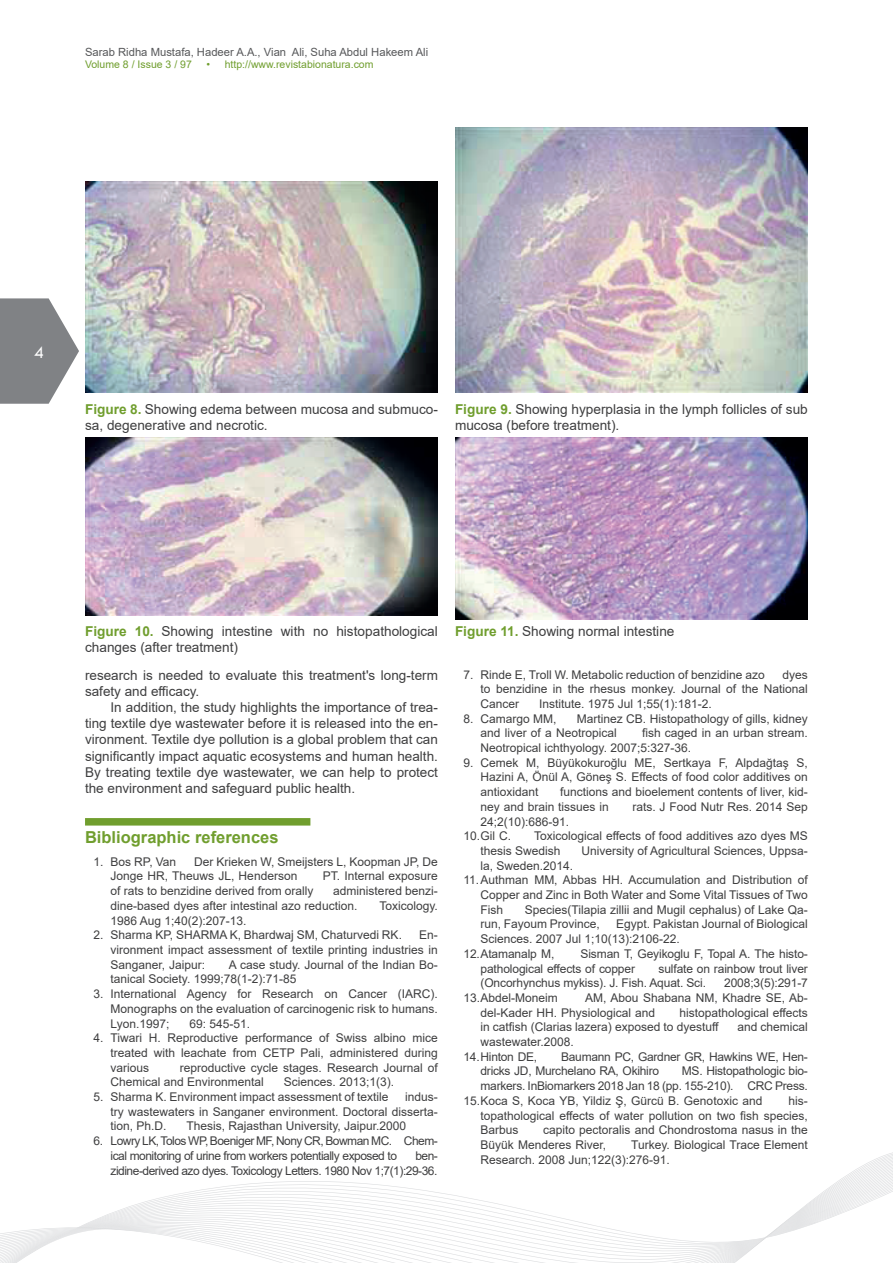
<style>
.page{position:relative;width:893px;height:1263px;background:#fff}
.page>*{position:absolute;margin:0;border:0;box-sizing:border-box;transform-origin:0 0}
.t1{font:18px "Tw Cen";color:#fff}
.t2{font:700 16.5px "Arial";color:#709e2e}
.t3{font:13.65px/16.4px "Arial";color:#3e3e3f}
.t4{font:13.5px/16.2px "Arial";color:#3e3e3f}
.t5{font:12px/14.7px "Arial";color:#3e3e3f}
.t6{font:12px/14.7px "Arial";letter-spacing:-.04em;color:#3e3e3f}
.t7{font:12px/14.7px "Arial";letter-spacing:-.02em;color:#3e3e3f}
.t8{font:11.25px "Arial";color:#57585a}
.t9{font:10.5px "Arial";color:#709e2e}
.s1{font-weight:700;color:#709e2e}
</style>
<div class="page">
<svg style="left:0;top:298px;width:79px;height:106px"></svg>
<svg style="left:0;top:1152px;width:893px;height:111px"></svg>
<div style="left:85px;top:818px;width:225px;height:7px;background:#709e2e"></div>
<img style="left:85px;top:182px;width:353px;height:210px">
<img style="left:455px;top:128px;width:353px;height:264px">
<img style="left:85px;top:437px;width:353px;height:178px">
<img style="left:455px;top:437px;width:353px;height:182px">
<p class="t8" style="left:85px;top:44px;width:345px">Sarab Ridha Mustafa, Hadeer A.A., Vian Ali, Suha Abdul Hakeem Ali</p>
<p class="t9" style="left:85px;top:57px;width:108px">Volume 8 / Issue 3 / 97</p>
<p class="t9" style="left:206px;top:57px;width:169px">• http://www.revistabionatura.com</p>
<h1 class="t1" style="left:34px;top:341px;width:11px">4</h1>
<p class="t3" style="left:85px;top:401px;width:354px"><span class="s1">Figure 8.</span> Showing edema between mucosa and submuco&shy;sa, degenerative and necrotic.</p>
<p class="t3" style="left:455px;top:401px;width:354px"><span class="s1">Figure 9.</span> Showing hyperplasia in the lymph follicles of sub mucosa (before treatment).</p>
<p class="t3" style="left:85px;top:622px;width:354px"><span class="s1">Figure 10.</span> Showing intestine with no histopathological changes (after treatment)</p>
<p class="t3" style="left:455px;top:622px;width:221px"><span class="s1">Figure 11.</span> Showing normal intestine</p>
<p class="t4" style="left:85px;top:667px;width:354px">research is needed to evaluate this treatment's long-term safety and efficacy.</p>
<p class="t4" style="left:85px;top:699px;width:354px;text-align:justify;text-indent:26px">In addition, the study highlights the importance of trea&shy;ting textile dye wastewater before it is released into the en&shy;vironment. Textile dye pollution is a global problem that can significantly impact aquatic ecosystems and human health.<br>By treating textile dye wastewater, we can help to protect the environment and safeguard public health.</p>
<h2 class="t2" style="left:85px;top:825px;width:195px">Bibliographic references</h2>
<p class="t5" style="left:94px;top:854px;width:84px">1. Bos RP, Van</p>
<p class="t5" style="left:111px;top:854px;width:329px;text-indent:84px">Der Krieken W, Smeijsters L, Koopman JP, De<br>Jonge HR, Theuws JL, Henderson</p>
<p class="t5" style="left:323px;top:869px;width:117px">PT. Internal exposure</p>
<p class="t5" style="left:111px;top:883px;width:205px">of rats to benzidine derived from orally</p>
<p class="t5" style="left:111px;top:883px;width:329px;text-indent:223px">administered benzi&shy;dine-based dyes after intestinal azo reduction.</p>
<p class="t5" style="left:379px;top:898px;width:60px">Toxicology.</p>
<p class="t5" style="left:111px;top:913px;width:138px">1986 Aug 1;40(2):207-13.</p>
<p class="t5" style="left:94px;top:928px;width:310px">2. Sharma KP, SHARMA K, Bhardwaj SM, Chaturvedi RK.</p>
<p class="t5" style="left:111px;top:928px;width:329px;text-align:justify;text-indent:309px">En&shy;vironment impact assessment of textile printing industries in Sanganer, Jaipur:</p>
<p class="t5" style="left:111px;top:957px;width:329px;text-indent:118px">A case study. Journal of the Indian Bo&shy;tanical Society. 1999;78(1-2):71-85</p>
<p class="t5" style="left:111px;top:986px;width:329px;text-align:justify;text-indent:-17px">3. International Agency for Research on Cancer (IARC).<br>Monographs on the evaluation of carcinogenic risk to humans.<br>Lyon.1997;</p>
<p class="t5" style="left:189px;top:1016px;width:62px">69: 545-51.</p>
<p class="t5" style="left:111px;top:1030px;width:329px;text-align:justify;text-indent:-17px">4. Tiwari H. Reproductive performance of Swiss albino mice treated with leachate from CETP Pali, administered during various</p>
<p class="t5" style="left:111px;top:1060px;width:329px;text-indent:69px">reproductive cycle stages. Research Journal of<br>Chemical and Environmental</p>
<p class="t5" style="left:284px;top:1075px;width:112px">Sciences. 2013;1(3).</p>
<p class="t5" style="left:94px;top:1089px;width:297px">5. Sharma K. Environment impact assessment of textile</p>
<p class="t5" style="left:111px;top:1089px;width:329px;text-align:justify;text-indent:295px">indus&shy;try wastewaters in Sanganer environment. Doctoral disserta&shy;tion, Ph.D.</p>
<p class="t5" style="left:186px;top:1119px;width:221px">Thesis, Rajasthan University, Jaipur.2000</p>
<p class="t6" style="left:111px;top:1133px;width:329px;text-indent:-17px">6. Lowry LK, Tolos WP, Boeniger MF, Nony CR, Bowman MC. Chem&shy;ical monitoring of urine from workers potentially exposed to</p>
<p class="t6" style="left:111px;top:1148px;width:329px;text-align:right">ben-<br>zidine-derived azo dyes. Toxicology Letters. 1980 Nov 1;7(1):29-36.</p>
<p class="t5" style="left:463px;top:667px;width:303px">7. Rinde E, Troll W. Metabolic reduction of benzidine azo</p>
<p class="t5" style="left:480px;top:667px;width:329px;text-align:justify;text-indent:302px">dyes to benzidine in the rhesus monkey. Journal of the National Cancer</p>
<p class="t5" style="left:539px;top:696px;width:174px">Institute. 1975 Jul 1;55(1):181-2.</p>
<p class="t5" style="left:463px;top:711px;width:95px">8. Camargo MM,</p>
<p class="t5" style="left:480px;top:711px;width:329px;text-indent:96px">Martinez CB. Histopathology of gills, kidney and liver of a Neotropical</p>
<p class="t5" style="left:480px;top:726px;width:329px;text-indent:162px">fish caged in an urban stream.<br>Neotropical ichthyology. 2007;5:327-36.</p>
<p class="t5" style="left:480px;top:755px;width:329px;text-align:justify;text-indent:-17px">9. Cemek M, Büyükokuroğlu ME, Sertkaya F, Alpdağtaş S, Hazini A, Önül A, Göneş S. Effects of food color additives on antioxidant</p>
<p class="t5" style="left:480px;top:784px;width:329px;text-indent:80px">functions and bioelement contents of liver, kid&shy;ney and brain tissues in</p>
<p class="t5" style="left:632px;top:799px;width:177px">rats. J Food Nutr Res. 2014 Sep</p>
<p class="t5" style="left:463px;top:814px;width:107px;text-indent:17px">24;2(10):686-91.<br>10.Gil C.</p>
<p class="t5" style="left:480px;top:828px;width:329px;text-indent:54px">Toxicological effects of food additives azo dyes MS thesis Swedish</p>
<p class="t5" style="left:581px;top:843px;width:228px">University of Agricultural Sciences, Uppsa-</p>
<p class="t5" style="left:480px;top:858px;width:94px">la, Sweden.2014.</p>
<p class="t5" style="left:463px;top:873px;width:346px">11.Authman MM, Abbas HH. Accumulation and Distribution of</p>
<p class="t5" style="left:480px;top:887px;width:329px">Copper and Zinc in Both Water and Some Vital Tissues of Two</p>
<p class="t5" style="left:480px;top:902px;width:24px">Fish</p>
<p class="t5" style="left:480px;top:902px;width:329px;text-indent:44px">Species(Tilapia zillii and Mugil cephalus) of Lake Qa&shy;run, Fayoum Province,</p>
<p class="t5" style="left:616px;top:917px;width:193px">Egypt. Pakistan Journal of Biological</p>
<p class="t5" style="left:480px;top:931px;width:201px">Sciences. 2007 Jul 1;10(13):2106-22.</p>
<p class="t5" style="left:463px;top:946px;width:92px">12.Atamanalp M,</p>
<p class="t5" style="left:480px;top:946px;width:329px;text-indent:100px">Sisman T, Geyikoglu F, Topal A. The histo&shy;pathological effects of copper</p>
<p class="t5" style="left:480px;top:961px;width:329px;text-indent:178px">sulfate on rainbow trout liver (Oncorhynchus mykiss). J. Fish. Aquat. Sci.</p>
<p class="t5" style="left:724px;top:975px;width:85px">2008;3(5):291-7</p>
<p class="t5" style="left:480px;top:990px;width:329px;text-indent:105px">AM, Abou Shabana NM, Khadre SE, Ab&shy;del-Kader HH. Physiological and</p>
<p class="t5" style="left:463px;top:990px;width:96px">13.Abdel-Moneim</p>
<p class="t5" style="left:480px;top:1005px;width:329px;text-indent:199px">histopathological effects in catfish (Clarias lazera) exposed to dyestuff</p>
<p class="t5" style="left:737px;top:1020px;width:72px">and chemical</p>
<p class="t5" style="left:463px;top:1034px;width:112px;text-indent:17px">wastewater.2008.<br>14.Hinton DE,</p>
<p class="t7" style="left:480px;top:1049px;width:329px;text-indent:81px">Baumann PC, Gardner GR, Hawkins WE, Hen&shy;dricks JD, Murchelano RA, Okihiro</p>
<p class="t7" style="left:682px;top:1064px;width:127px">MS. Histopathologic bio-</p>
<p class="t7" style="left:480px;top:1078px;width:329px">markers. InBiomarkers 2018 Jan 18 (pp. 155-210). CRC Press.</p>
<p class="t5" style="left:463px;top:1093px;width:300px">15.Koca S, Koca YB, Yildiz Ş, Gürcü B. Genotoxic and</p>
<p class="t5" style="left:480px;top:1093px;width:329px;text-align:justify;text-indent:308px">his&shy;topathological effects of water pollution on two fish species, Barbus</p>
<p class="t5" style="left:480px;top:1122px;width:329px;text-indent:63px">capito pectoralis and Chondrostoma nasus in the<br>Büyük Menderes River,</p>
<p class="t5" style="left:480px;top:1137px;width:329px;text-indent:151px">Turkey. Biological Trace Element<br>Research. 2008 Jun;122(3):276-91.</p>
</div>
